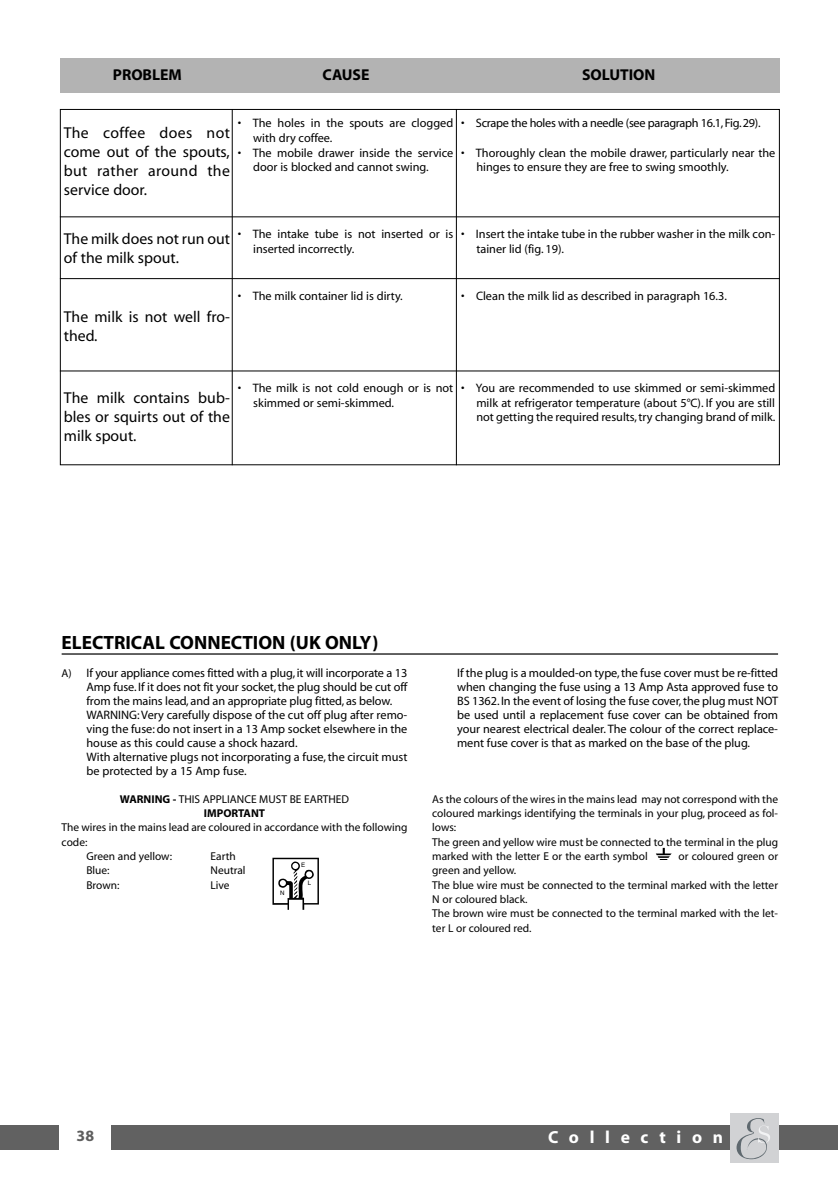
<style>
.page{position:relative;width:839px;height:1185px;background:#fff}
.page>*{position:absolute;margin:0;border:0;box-sizing:border-box;transform-origin:0 0}
.t1{font:700 19.25px "Myriad";color:#000}
.t2{font:700 17.5px "Myriad";letter-spacing:.61em;color:#fff}
.t3{font:15.75px/18.9px "Myriad";color:#000;text-align:justify}
.t4{font:700 15.75px "Myriad";color:#000}
.t5{font:700 15.75px "Myriad";color:#5e5e5e}
.t6{font:12.25px/14px "Myriad";color:#000}
.t7{font:12.25px "Myriad";letter-spacing:-.025em;color:#000}
.t8{font:11.38px/14.3px "Myriad";color:#000}
.t9{font:6.12px "Helvetica";color:#000}
.s1{font-size:11.38px}
.s2{font-weight:700}
</style>
<div class="page">
<div style="left:0;top:1125px;width:837px;height:25px;background:#616161"></div>
<div style="left:730px;top:1113px;width:48px;height:50px;background:#d1d2d4"></div>
<svg style="left:736px;top:1118px;width:33px;height:41px"></svg>
<div style="left:60px;top:1112px;width:51px;height:50px;background:#fff"></div>
<hr style="left:232px;top:109px;width:1px;height:356px;background:#000">
<hr style="left:456px;top:109px;width:1px;height:356px;background:#000">
<hr style="left:60px;top:216px;width:719px;height:1px;background:#000">
<hr style="left:60px;top:278px;width:719px;height:1px;background:#000">
<hr style="left:60px;top:370px;width:719px;height:1px;background:#000">
<div style="left:60px;top:58px;width:174px;height:35px;background:#b3b3b3"></div>
<div style="left:234px;top:58px;width:223px;height:35px;background:#b3b3b3"></div>
<div style="left:457px;top:58px;width:322px;height:35px;background:#b3b3b3"></div>
<svg style="left:656px;top:848px;width:15px;height:12px"></svg>
<svg style="left:272px;top:858px;width:47px;height:52px"></svg>
<hr style="left:62px;top:653px;width:715px;height:2px;background:#4d4d4d">
<p class="t4" style="left:113px;top:69px;width:71px">PROBLEM</p>
<p class="t4" style="left:322px;top:69px;width:48px">CAUSE</p>
<p class="t4" style="left:581px;top:69px;width:75px">SOLUTION</p>
<p class="t3" style="left:64px;top:125px;width:167px">The coffee does not come out of the spouts, but rather around the service door.</p>
<p class="t6" style="left:253px;top:117px;width:201px;line-height:14.7px;text-indent:-15px">• The holes in the spouts are clogged with dry coffee.</p>
<p class="t6" style="left:253px;top:146px;width:201px;line-height:14.7px;text-indent:-15px">• The mobile drawer inside the service door is blocked and cannot swing.</p>
<p class="t7" style="left:461px;top:118px;width:301px">• Scrape the holes with a needle (see paragraph 16.1, Fig. 29).</p>
<p class="t6" style="left:476px;top:146px;width:300px;line-height:14.7px;text-indent:-15px">• Thoroughly clean the mobile drawer, particularly near the hinges to ensure they are free to swing smoothly.</p>
<p class="t3" style="left:64px;top:230px;width:167px">The milk does not run out of the milk spout.</p>
<p class="t6" style="left:253px;top:227px;width:201px;line-height:14.7px;text-indent:-15px">• The intake tube is not inserted or is inserted incorrectly.</p>
<p class="t6" style="left:476px;top:227px;width:300px;line-height:14.7px;text-indent:-15px">• Insert the intake tube in the rubber washer in the milk con&shy;tainer lid (fig. 19).</p>
<p class="t3" style="left:64px;top:308px;width:167px">The milk is not well fro&shy;thed.</p>
<p class="t6" style="left:238px;top:290px;width:166px">• The milk container lid is dirty.</p>
<p class="t6" style="left:461px;top:290px;width:267px">• Clean the milk lid as described in paragraph 16.3.</p>
<p class="t3" style="left:64px;top:389px;width:167px">The milk contains bub&shy;bles or squirts out of the milk spout.</p>
<p class="t6" style="left:253px;top:381px;width:201px;line-height:14.7px;text-indent:-15px">• The milk is not cold enough or is not skimmed or semi-skimmed.</p>
<p class="t6" style="left:476px;top:381px;width:300px;line-height:14.7px;text-align:justify;text-indent:-15px">• You are recommended to use skimmed or semi-skimmed milk at refrigerator temperature (about 5°C). If you are still not getting the required results, try changing brand of milk.</p>
<h1 class="t1" style="left:62px;top:636px;width:318px">ELECTRICAL CONNECTION (UK ONLY)</h1>
<p class="t6" style="left:86px;top:667px;width:322px;text-indent:-25px"><span class="s1">A)</span> If your appliance comes fitted with a plug, it will incorporate a 13<br>Amp fuse. If it does not fit your socket, the plug should be cut off from the mains lead, and an appropriate plug fitted, as below.<br>WARNING: Very carefully dispose of the cut off plug after remo&shy;ving the fuse: do not insert in a 13 Amp socket elsewhere in the house as this could cause a shock hazard.<br>With alternative plugs not incorporating a fuse, the circuit must be protected by a 15 Amp fuse.</p>
<p class="t6" style="left:457px;top:667px;width:322px;text-align:justify">If the plug is a moulded-on type, the fuse cover must be re-fitted when changing the fuse using a 13 Amp Asta approved fuse to BS 1362. In the event of losing the fuse cover, the plug must NOT be used until a replacement fuse cover can be obtained from your nearest electrical dealer. The colour of the correct replace&shy;ment fuse cover is that as marked on the base of the plug.</p>
<p class="t8" style="left:120px;top:792px;width:231px;text-align:center"><span class="s2">WARNING -</span> THIS APPLIANCE MUST BE EARTHED<br><span class="s2">IMPORTANT</span></p>
<p class="t8" style="left:62px;top:821px;width:347px">The wires in the mains lead are coloured in accordance with the following</p>
<p class="t8" style="left:62px;top:835px;width:27px">code:</p>
<p class="t8" style="left:86px;top:850px;width:87px">Green and yellow:</p>
<p class="t8" style="left:210px;top:850px;width:27px">Earth</p>
<p class="t8" style="left:86px;top:864px;width:25px">Blue:</p>
<p class="t8" style="left:210px;top:864px;width:37px">Neutral</p>
<p class="t8" style="left:86px;top:878px;width:35px">Brown:</p>
<p class="t8" style="left:210px;top:878px;width:21px">Live</p>
<p class="t8" style="left:432px;top:792px;width:347px">As the colours of the wires in the mains lead may not correspond with the coloured markings identifying the terminals in your plug, proceed as fol&shy;lows:<br>The green and yellow wire must be connected to the terminal in the plug marked with the letter E or the earth symbol</p>
<p class="t8" style="left:678px;top:850px;width:101px">or coloured green or</p>
<p class="t8" style="left:432px;top:864px;width:347px">green and yellow.<br>The blue wire must be connected to the terminal marked with the letter N or coloured black.<br>The brown wire must be connected to the terminal marked with the let&shy;ter L or coloured red.</p>
<p class="t9" style="left:301px;top:862px;width:6px">E</p>
<p class="t9" style="left:307px;top:880px;width:5px">L</p>
<p class="t9" style="left:280px;top:890px;width:6px">N</p>
<p class="t5" style="left:77px;top:1130px;width:19px">38</p>
<h2 class="t2" style="left:548px;top:1131px;width:176px">Collection</h2>
</div>
